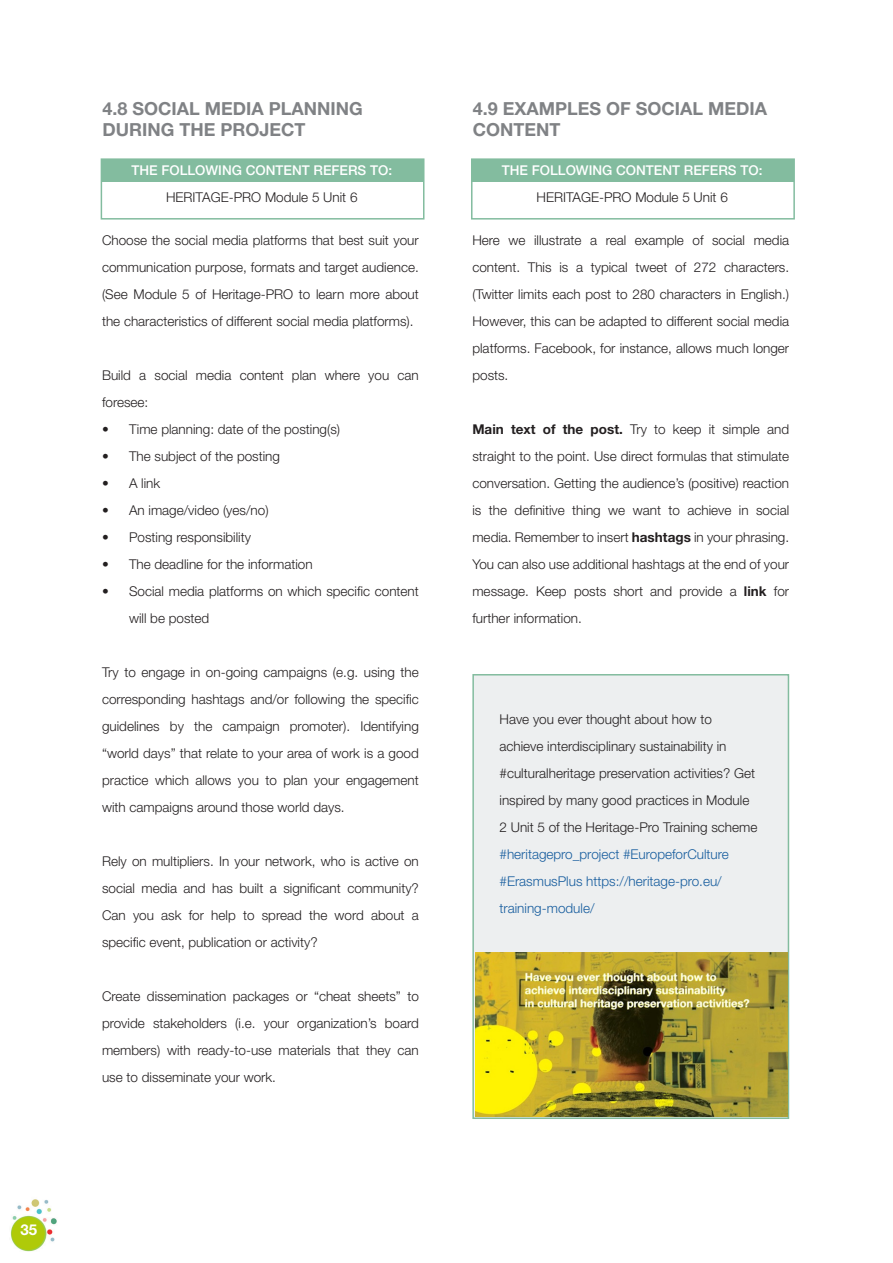
<style>
.page{position:relative;width:893px;height:1263px;background:#fff}
.page>*{position:absolute;margin:0;border:0;box-sizing:border-box;transform-origin:0 0}
.t1{font:700 18px/21px "Helvetica Neue LT Std";color:#808285}
.t2{font:700 15px "Helvetica Neue LT Std";color:#fff}
.t3{font:300 13.5px/27px "Helvetica Neue LT Std";color:#231f20;text-align:justify}
.t4{font:500 13.5px "Helvetica Neue LT Std";color:#fff}
.s1{font-weight:700}
.s2{color:#175d9e}
</style>
<div class="page">
<img style="left:10px;top:1199px;width:47px;height:53px">
<div style="left:12px;top:1217px;width:33px;height:33px;background:#afca09;border-radius:50%"></div>
<div style="left:472px;top:674px;width:317px;height:445px;background:#edeff0;border:2px solid #83bc9f"></div>
<img style="left:475px;top:953px;width:312px;height:164px">
<div style="left:101px;top:158px;width:323px;height:62px;border:2px solid #83bc9f"></div>
<div style="left:101px;top:159px;width:323px;height:23px;background:#83bc9f"></div>
<div style="left:471px;top:158px;width:324px;height:62px;border:2px solid #83bc9f"></div>
<div style="left:472px;top:159px;width:322px;height:23px;background:#83bc9f"></div>
<p class="t2" style="left:20px;top:1220px;width:18px">35</p>
<p class="t1" style="left:102px;top:98px;width:262px">4.8 SOCIAL MEDIA PLANNING<br>DURING THE PROJECT</p>
<p class="t4" style="left:132px;top:162px;width:262px">THE FOLLOWING CONTENT REFERS TO:</p>
<p class="t3" style="left:166px;top:183px;width:193px">HERITAGE-PRO Module 5 Unit 6</p>
<p class="t3" style="left:102px;top:226px;width:318px">Choose the social media platforms that best suit your communication purpose, formats and target audience. (See Module 5 of Heritage-PRO to learn more about the characteristics of different social media platforms).</p>
<p class="t3" style="left:102px;top:361px;width:318px">Build a social media content plan where you can foresee:</p>
<p class="t3" style="left:102px;top:415px;width:240px">• Time planning: date of the posting(s)</p>
<p class="t3" style="left:102px;top:442px;width:180px">• The subject of the posting</p>
<p class="t3" style="left:102px;top:469px;width:60px">• A link</p>
<p class="t3" style="left:102px;top:496px;width:168px">• An image/video (yes/no)</p>
<p class="t3" style="left:102px;top:523px;width:150px">• Posting responsibility</p>
<p class="t3" style="left:102px;top:550px;width:212px">• The deadline for the information</p>
<p class="t3" style="left:129px;top:577px;width:291px;text-indent:-27px">• Social media platforms on which specific content will be posted</p>
<p class="t3" style="left:102px;top:658px;width:318px">Try to engage in on-going campaigns (e.g. using the corresponding hashtags and/or following the specific guidelines by the campaign promoter). Identifying “world days” that relate to your area of work is a good practice which allows you to plan your engagement with campaigns around those world days.</p>
<p class="t3" style="left:102px;top:847px;width:318px">Rely on multipliers. In your network, who is active on social media and has built a significant community?<br>Can you ask for help to spread the word about a specific event, publication or activity?</p>
<p class="t3" style="left:102px;top:982px;width:318px">Create dissemination packages or “cheat sheets” to provide stakeholders (i.e. your organization’s board members) with ready-to-use materials that they can use to disseminate your work.</p>
<p class="t1" style="left:473px;top:98px;width:296px">4.9 EXAMPLES OF SOCIAL MEDIA<br>CONTENT</p>
<p class="t4" style="left:502px;top:162px;width:262px">THE FOLLOWING CONTENT REFERS TO:</p>
<p class="t3" style="left:536px;top:183px;width:193px">HERITAGE-PRO Module 5 Unit 6</p>
<p class="t3" style="left:472px;top:226px;width:318px">Here we illustrate a real example of social media content. This is a typical tweet of 272 characters. (Twitter limits each post to 280 characters in English.)<br>However, this can be adapted to different social media platforms. Facebook, for instance, allows much longer posts.</p>
<p class="t3" style="left:472px;top:415px;width:318px"><span class="s1">Main text of the post.</span> Try to keep it simple and straight to the point. Use direct formulas that stimulate conversation. Getting the audience’s (positive) reaction is the definitive thing we want to achieve in social media. Remember to insert <span class="s1">hashtags</span> in your phrasing.<br>You can also use additional hashtags at the end of your message. Keep posts short and provide a <span class="s1">link</span> for further information.</p>
<p class="t3" style="left:499px;top:705px;width:259px;text-align:left">Have you ever thought about how to achieve interdisciplinary sustainability in #culturalheritage preservation activities? Get inspired by many good practices in Module 2 Unit 5 of the Heritage-Pro Training scheme <span class="s2">#heritagepro_project #EuropeforCulture #ErasmusPlus https://heritage-pro.eu/ training-module/</span></p>
</div>
